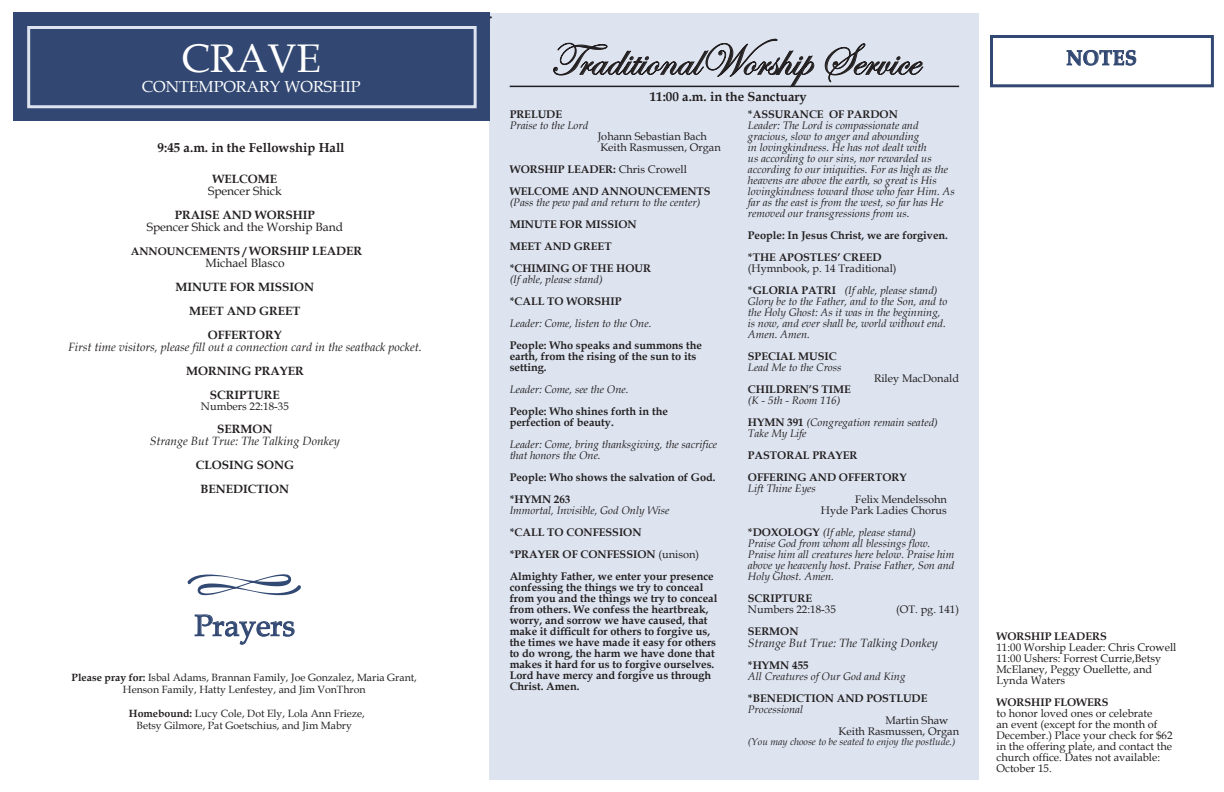
<style>
.page{position:relative;width:1224px;height:792px;background:#fff}
.page>*{position:absolute;margin:0;border:0;box-sizing:border-box;transform-origin:0 0}
.address{font:46px "Edwardian Script ITC";color:#231f20}
.t1{font:40px "Book Antiqua";color:#fff}
.address-2{font:30px "Book Antiqua";color:#324873}
.t2{font:700 21px "Book Antiqua";letter-spacing:.03em;color:#324873;scale:.91 1}
.t3{font:16px "Book Antiqua";color:#fff}
.t4{font:700 13px "Book Antiqua";color:#231f20}
.t5{font:italic 12px "Book Antiqua";color:#231f20}
.t6{font:700 12px "Book Antiqua";color:#231f20}
.t7{font:12px "Book Antiqua";color:#231f20}
.t8{font:italic 11px/11px "Book Antiqua";color:#231f20}
.address-3{font:700 11px/11px "Book Antiqua";color:#231f20}
.address-4{font:11px/11px "Book Antiqua";color:#231f20}
.t9{font:10.5px "Book Antiqua";color:#231f20}
.t10{font:italic 10px "Book Antiqua";color:#231f20}
.t11{font:10px "Myriad Pro";color:#231f20}
.s1{font-size:12px}
.s2{font-weight:700}
.s3{font-weight:400}
.s4{font-weight:700;font-style:normal}
</style>
<div class="page">
<div style="left:490px;top:13px;width:489px;height:766px;background:#dde4f0"></div>
<div style="left:13px;top:13px;width:477px;height:108px;background:#324873"></div>
<hr style="left:510px;top:86px;width:449px;height:1px;background:#231f20">
<svg style="left:195px;top:615px;width:99px;height:29px"></svg>
<svg style="left:1067px;top:50px;width:69px;height:15px"></svg>
<svg style="left:553px;top:39px;width:261px;height:47px"></svg>
<svg style="left:825px;top:44px;width:98px;height:38px"></svg>
<div style="left:27px;top:26px;width:450px;height:82px;border:3px solid #dde4f0"></div>
<div style="left:990px;top:35px;width:224px;height:52px;border:3px solid #324873"></div>
<svg style="left:188px;top:574px;width:113px;height:21px"></svg>
<p class="t1" style="left:181px;top:31px;width:141px">CRAVE</p>
<p class="t3" style="left:142px;top:76px;width:220px">CONTEMPORARY WORSHIP</p>
<p class="t4" style="left:158px;top:139px;width:189px">9:45 a.m. in the Fellowship Hall</p>
<p class="t6" style="left:213px;top:171px;width:66px">WELCOME</p>
<p class="t7" style="left:208px;top:182px;width:75px">Spencer Shick</p>
<p class="t6" style="left:175px;top:207px;width:141px">PRAISE AND WORSHIP</p>
<p class="t7" style="left:147px;top:218px;width:198px">Spencer Shick and the Worship Band</p>
<p class="address-3" style="left:131px;top:246px;width:233px">ANNOUNCEMENTS / <span class="s1">WORSHIP LEADER</span></p>
<p class="t7" style="left:205px;top:254px;width:81px">Michael Blasco</p>
<p class="t6" style="left:176px;top:279px;width:140px">MINUTE FOR MISSION</p>
<p class="t6" style="left:189px;top:303px;width:113px">MEET AND GREET</p>
<p class="t6" style="left:208px;top:327px;width:76px">OFFERTORY</p>
<p class="t5" style="left:68px;top:338px;width:355px">First time visitors, please fill out a connection card in the seatback pocket.</p>
<p class="t6" style="left:186px;top:363px;width:119px">MORNING PRAYER</p>
<p class="t6" style="left:210px;top:387px;width:71px">SCRIPTURE</p>
<p class="address-4" style="left:201px;top:400px;width:90px">Numbers 22:18-35</p>
<p class="t6" style="left:217px;top:421px;width:57px">SERMON</p>
<p class="t5" style="left:150px;top:432px;width:192px">Strange But True: The Talking Donkey</p>
<p class="t6" style="left:196px;top:457px;width:100px">CLOSING SONG</p>
<p class="t6" style="left:201px;top:481px;width:90px">BENEDICTION</p>
<p class="address-2" style="left:195px;top:605px;width:102px">Prayers</p>
<p class="t9" style="left:72px;top:670px;width:347px"><span class="s2">Please pray for:</span> Isbal Adams, Brannan Family, Joe Gonzalez, Maria Grant,</p>
<p class="t9" style="left:123px;top:682px;width:244px">Henson Family, Hatty Lenfestey, and Jim VonThron</p>
<p class="t9" style="left:129px;top:706px;width:237px"><span class="s2">Homebound:</span> Lucy Cole, Dot Ely, Lola Ann Frieze,</p>
<p class="t9" style="left:137px;top:718px;width:217px">Betsy Gilmore, Pat Goetschius, and Jim Mabry</p>
<p class="t11" style="left:490px;top:11px;width:4px">•</p>
<p class="address" style="left:550px;top:35px;width:370px">TraditionalWorship Service</p>
<p class="t4" style="left:650px;top:88px;width:159px">11:00 a.m. in the Sanctuary</p>
<p class="address-3" style="left:510px;top:109px;width:54px">PRELUDE</p>
<p class="t8" style="left:510px;top:119px;width:80px">Praise to the Lord</p>
<p class="address-4" style="left:598px;top:130px;width:111px">Johann Sebastian Bach</p>
<p class="address-4" style="left:600px;top:141px;width:122px">Keith Rasmussen, Organ</p>
<p class="address-3" style="left:510px;top:164px;width:179px">WORSHIP LEADER: <span class="s3">Chris Crowell</span></p>
<p class="address-3" style="left:510px;top:186px;width:203px">WELCOME AND ANNOUNCEMENTS</p>
<p class="t8" style="left:510px;top:196px;width:192px">(Pass the pew pad and return to the center)</p>
<p class="address-3" style="left:510px;top:219px;width:129px">MINUTE FOR MISSION</p>
<p class="address-3" style="left:510px;top:241px;width:104px">MEET AND GREET</p>
<p class="address-3" style="left:510px;top:263px;width:143px">*CHIMING OF THE HOUR</p>
<p class="t8" style="left:510px;top:273px;width:95px">(If able, please stand)</p>
<p class="address-3" style="left:510px;top:296px;width:113px">*CALL TO WORSHIP</p>
<p class="t8" style="left:510px;top:317px;width:143px">Leader: Come, listen to the One.</p>
<p class="address-3" style="left:510px;top:340px;width:194px">People: Who speaks and summons the earth, from the rising of the sun to its setting.</p>
<p class="t8" style="left:510px;top:383px;width:120px">Leader: Come, see the One.</p>
<p class="address-3" style="left:510px;top:406px;width:160px">People: Who shines forth in the perfection of beauty.</p>
<p class="t8" style="left:510px;top:438px;width:209px">Leader: Come, bring thanksgiving, the sacrifice that honors the One.</p>
<p class="address-3" style="left:510px;top:472px;width:207px">People: Who shows the salvation of God.</p>
<p class="address-3" style="left:510px;top:494px;width:62px">*HYMN 263</p>
<p class="t8" style="left:510px;top:504px;width:161px">Immortal, Invisible, God Only Wise</p>
<p class="address-3" style="left:510px;top:527px;width:133px">*CALL TO CONFESSION</p>
<p class="address-3" style="left:510px;top:549px;width:191px">*PRAYER OF CONFESSION <span class="s3">(unison)</span></p>
<p class="address-3" style="left:510px;top:571px;width:209px">Almighty Father, we enter your presence confessing the things we try to conceal from you and the things we try to conceal from others. We confess the heartbreak, worry, and sorrow we have caused, that make it difficult for others to forgive us, the times we have made it easy for others to do wrong, the harm we have done that makes it hard for us to forgive ourselves.<br>Lord have mercy and forgive us through Christ. Amen.</p>
<p class="address-3" style="left:748px;top:109px;width:152px">*ASSURANCE OF PARDON</p>
<p class="t8" style="left:748px;top:119px;width:208px">Leader: The Lord is compassionate and gracious, slow to anger and abounding<br>in lovingkindness. He has not dealt with<br>us according to our sins, nor rewarded us according to our iniquities. For as high as the heavens are above the earth, so great is His lovingkindness toward those who fear Him. As far as the east is from the west, so far has He removed our transgressions from us.</p>
<p class="address-3" style="left:748px;top:230px;width:202px">People: In Jesus Christ, we are forgiven.</p>
<p class="address-3" style="left:748px;top:252px;width:135px">*THE APOSTLES’ CREED</p>
<p class="address-4" style="left:748px;top:262px;width:150px">(Hymnbook, p. 14 Traditional)</p>
<p class="t8" style="left:748px;top:284px;width:191px"><span class="s4">*GLORIA PATRI</span> (If able, please stand)</p>
<p class="t8" style="left:748px;top:295px;width:201px">Glory be to the Father, and to the Son, and to the Holy Ghost: As it was in the beginning, is now, and ever shall be, world without end.<br>Amen. Amen.</p>
<p class="t8" style="left:748px;top:350px;width:95px"><span class="s4">SPECIAL MUSIC<br></span>Lead Me to the Cross</p>
<p class="address-4" style="left:874px;top:372px;width:87px">Riley MacDonald</p>
<p class="address-3" style="left:748px;top:384px;width:104px">CHILDREN’S TIME</p>
<p class="t8" style="left:748px;top:394px;width:94px">(K - 5th - Room 116)</p>
<p class="t8" style="left:748px;top:416px;width:192px"><span class="s4">HYMN 391</span> (Congregation remain seated)</p>
<p class="t8" style="left:748px;top:427px;width:60px">Take My Life</p>
<p class="address-3" style="left:748px;top:450px;width:111px">PASTORAL PRAYER</p>
<p class="address-3" style="left:748px;top:472px;width:160px">OFFERING AND OFFERTORY</p>
<p class="t8" style="left:748px;top:482px;width:69px">Lift Thine Eyes</p>
<p class="address-4" style="left:855px;top:493px;width:93px">Felix Mendelssohn</p>
<p class="address-4" style="left:821px;top:504px;width:128px">Hyde Park Ladies Chorus</p>
<p class="t8" style="left:748px;top:526px;width:169px"><span class="s4">*DOXOLOGY</span> (If able, please stand)</p>
<p class="t8" style="left:748px;top:537px;width:208px">Praise God from whom all blessings flow.<br>Praise him all creatures here below. Praise him above ye heavenly host. Praise Father, Son and Holy Ghost. Amen.</p>
<p class="address-3" style="left:748px;top:593px;width:66px">SCRIPTURE</p>
<p class="address-4" style="left:748px;top:603px;width:89px">Numbers 22:18-35</p>
<p class="address-4" style="left:896px;top:603px;width:64px">(OT. pg. 141)</p>
<p class="address-3" style="left:748px;top:626px;width:52px">SERMON</p>
<p class="t5" style="left:748px;top:634px;width:192px">Strange But True: The Talking Donkey</p>
<p class="address-3" style="left:748px;top:660px;width:62px">*HYMN 455</p>
<p class="t8" style="left:748px;top:670px;width:159px">All Creatures of Our God and King</p>
<p class="address-3" style="left:748px;top:693px;width:181px">*BENEDICTION AND POSTLUDE</p>
<p class="t8" style="left:748px;top:703px;width:57px">Processional</p>
<p class="address-4" style="left:839px;top:714px;width:122px;text-indent:47px">Martin Shaw<br>Keith Rasmussen, Organ</p>
<p class="t10" style="left:748px;top:735px;width:209px">(You may choose to be seated to enjoy the postlude.)</p>
<p class="t2" style="left:1066px;top:43px;width:79px">NOTES</p>
<p class="address-3" style="left:996px;top:631px;width:112px">WORSHIP LEADERS</p>
<p class="address-4" style="left:996px;top:642px;width:181px">11:00 Worship Leader: Chris Crowell</p>
<p class="address-4" style="left:996px;top:653px;width:166px">11:00 Ushers: Forrest Currie,Betsy<br>McElaney, Peggy Ouellette, and</p>
<p class="address-4" style="left:996px;top:675px;width:70px">Lynda Waters</p>
<p class="address-3" style="left:996px;top:697px;width:114px">WORSHIP FLOWERS</p>
<p class="address-4" style="left:996px;top:708px;width:158px">to honor loved ones or celebrate</p>
<p class="address-4" style="left:996px;top:719px;width:163px">an event (except for the month of</p>
<p class="address-4" style="left:996px;top:730px;width:178px">December.) Place your check for $62</p>
<p class="address-4" style="left:996px;top:741px;width:177px">in the offering plate, and contact the</p>
<p class="address-4" style="left:996px;top:752px;width:165px">church office. Dates not available:<br>October 15.</p>
</div>
